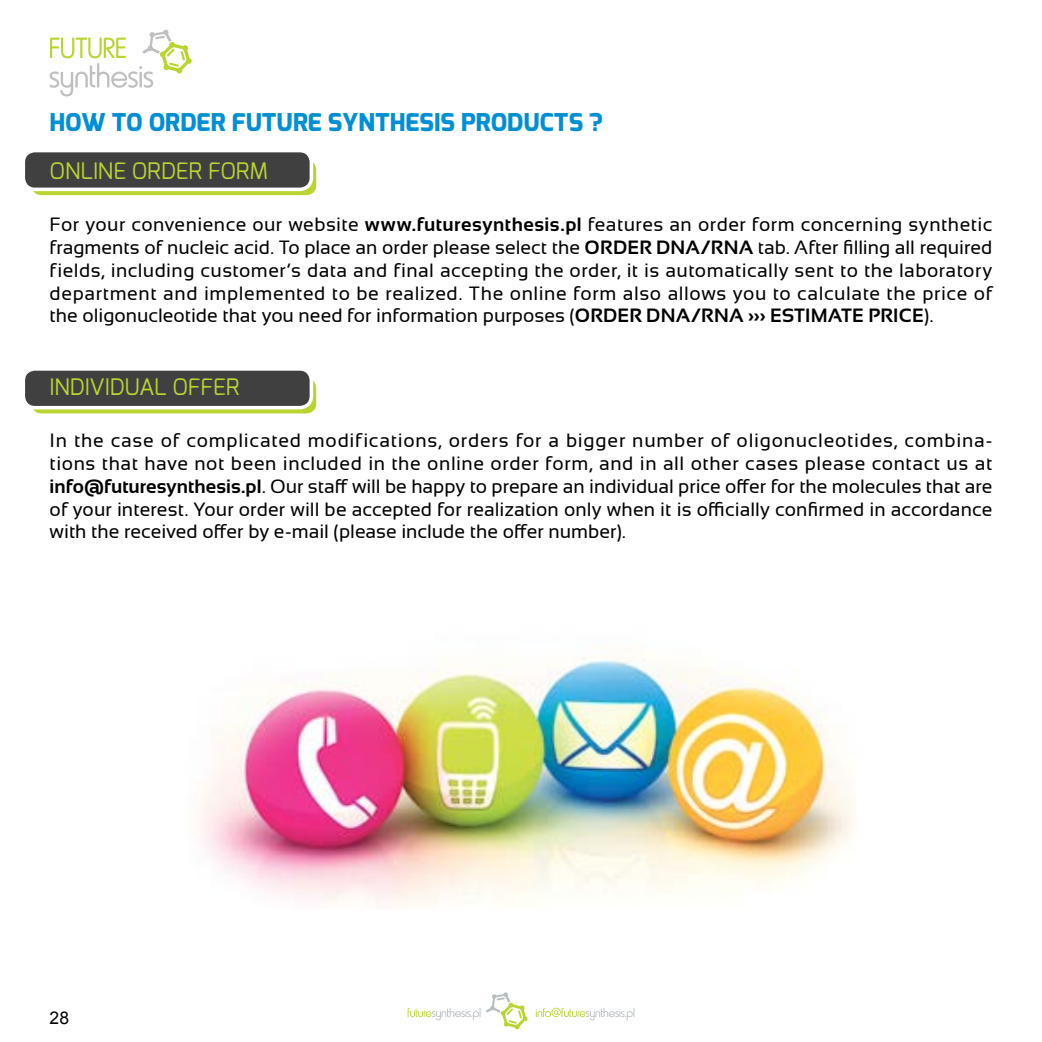
<style>
.page{position:relative;width:1042px;height:1042px;background:#fff}
.page>*{position:absolute;margin:0;border:0;box-sizing:border-box;transform-origin:0 0}
.t1{font:800 24.5px "Exo";color:#008fd5}
.t2{font:22.75px "Exo";color:#bad532}
.t3{font:19.25px/22.8px "Sansation";color:#000;text-align:justify}
.t4{font:17.5px "Arial";color:#000}
.s1{font-weight:700}
</style>
<div class="page">
<svg style="left:486px;top:992px;width:42px;height:37px"></svg>
<svg style="left:536px;top:1008px;width:98px;height:12px"></svg>
<svg style="left:408px;top:1008px;width:72px;height:12px"></svg>
<div style="left:32px;top:160px;width:284px;height:35px;background:linear-gradient(to right,#bad532,#bad532);border-radius:10px"></div>
<div style="left:23px;top:151px;width:288px;height:38px;background:#404040;border-radius:12px"></div>
<div style="left:22px;top:149px;width:291px;height:42px;border:4px solid #fff;border-radius:12px"></div>
<div style="left:32px;top:378px;width:284px;height:35px;background:linear-gradient(to right,#bad532,#bad532);border-radius:10px"></div>
<div style="left:23px;top:369px;width:288px;height:39px;background:#404040;border-radius:12px"></div>
<div style="left:22px;top:367px;width:291px;height:42px;border:4px solid #fff;border-radius:12px"></div>
<svg style="left:50px;top:29px;width:142px;height:67px"></svg>
<img style="left:201px;top:646px;width:654px;height:260px">
<p class="t1" style="left:50px;top:107px;width:554px">HOW TO ORDER FUTURE SYNTHESIS PRODUCTS ?</p>
<p class="t2" style="left:50px;top:156px;width:220px">ONLINE ORDER FORM</p>
<p class="t3" style="left:50px;top:213px;width:944px">For your convenience our website <span class="s1">www.futuresynthesis.pl</span> features an order form concerning synthetic fragments of nucleic acid. To place an order please select the <span class="s1">ORDER DNA/RNA</span> tab. After filling all required fields, including customer’s data and final accepting the order, it is automatically sent to the laboratory department and implemented to be realized. The online form also allows you to calculate the price of the oligonucleotide that you need for information purposes (<span class="s1">ORDER DNA/RNA ››› ESTIMATE PRICE</span>).</p>
<p class="t2" style="left:50px;top:372px;width:192px">INDIVIDUAL OFFER</p>
<p class="t3" style="left:50px;top:429px;width:944px">In the case of complicated modifications, orders for a bigger number of oligonucleotides, combina&shy;tions that have not been included in the online order form, and in all other cases please contact us at <span class="s1">info@futuresynthesis.pl</span>. Our staff will be happy to prepare an individual price offer for the molecules that are of your interest. Your order will be accepted for realization only when it is officially confirmed in accordance with the received offer by e-mail (please include the offer number).</p>
<p class="t4" style="left:50px;top:1006px;width:21px">28</p>
</div>
